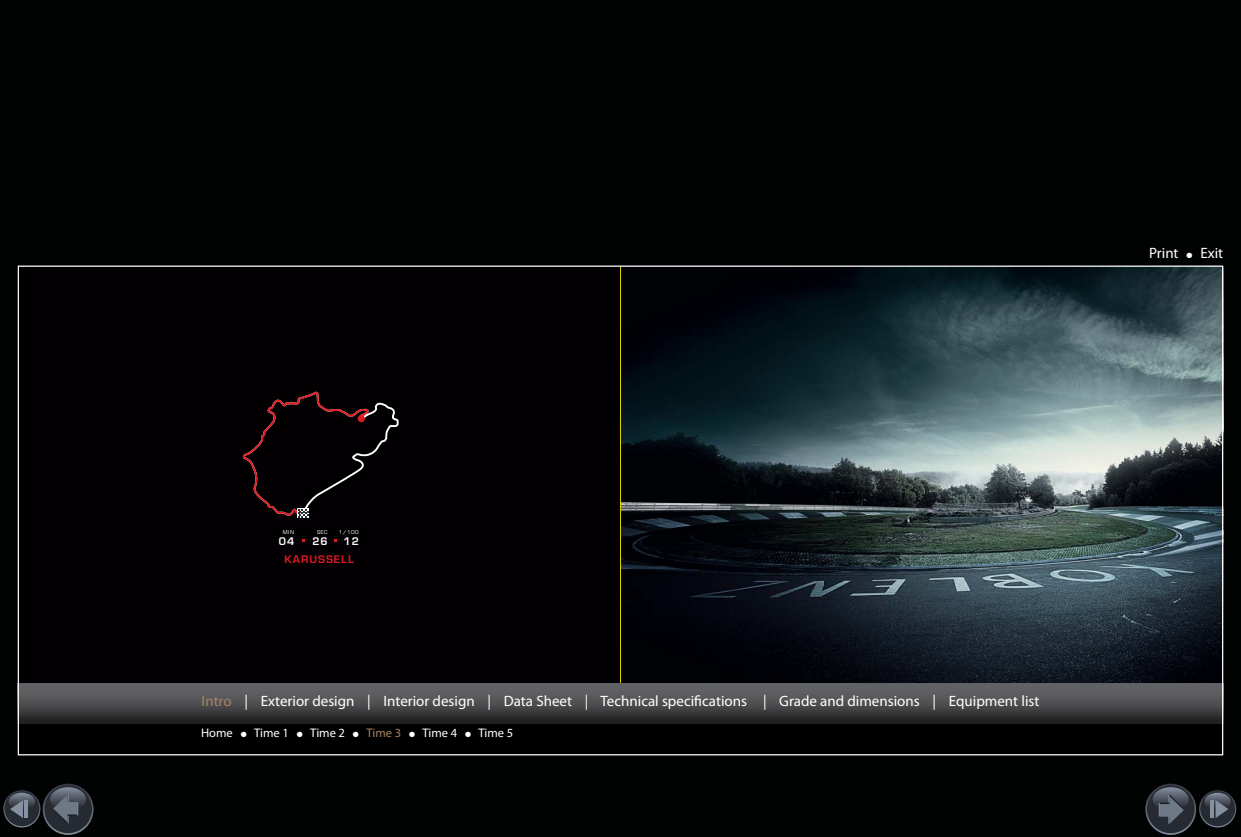
<style>
.page{position:relative;width:1241px;height:837px;background:#fff}
.page>*{position:absolute;margin:0;border:0;box-sizing:border-box;transform-origin:0 0}
.t1{font:15px "Myriad Pro";color:#fff}
.t2{font:12.5px "Myriad Pro";color:#fff}
.t3{font:600 10.25px/17.9px "Eurostile LT";letter-spacing:.1em;color:#e11a22}
.t4{font:600 10.25px "Eurostile LT";color:#fff}
.t5{font:5.12px "Eurostile LT";letter-spacing:.1em;color:#fff}
.s1{color:#fff}
.s2{color:#a58363}
</style>
<div class="page">
<div style="left:0;top:0;width:1240px;height:836px;background:#010202"></div>
<svg style="left:43px;top:783px;width:51px;height:51px"></svg>
<div style="left:44px;top:785px;width:48px;height:47px;background:#262a33;border-radius:50%"></div>
<svg style="left:50px;top:787px;width:36px;height:24px"></svg>
<svg style="left:3px;top:789px;width:37px;height:38px"></svg>
<div style="left:5px;top:791px;width:34px;height:34px;background:#262a33;border-radius:50%"></div>
<svg style="left:9px;top:792px;width:26px;height:18px"></svg>
<svg style="left:53px;top:794px;width:25px;height:30px"></svg>
<svg style="left:10px;top:799px;width:13px;height:18px"></svg>
<hr style="left:24px;top:799px;width:4px;height:18px;background:#8591a1">
<svg style="left:1145px;top:783px;width:50px;height:51px"></svg>
<div style="left:1146px;top:785px;width:48px;height:47px;background:#262a33;border-radius:50%"></div>
<svg style="left:1152px;top:787px;width:36px;height:24px"></svg>
<svg style="left:1198px;top:789px;width:37px;height:38px"></svg>
<div style="left:1200px;top:791px;width:34px;height:34px;background:#262a33;border-radius:50%"></div>
<svg style="left:1204px;top:792px;width:26px;height:18px"></svg>
<svg style="left:1158px;top:794px;width:25px;height:30px"></svg>
<svg style="left:1215px;top:799px;width:13px;height:18px"></svg>
<hr style="left:1210px;top:800px;width:3px;height:17px;background:#8591a1">
<img style="left:621px;top:267px;width:599px;height:416px">
<img style="left:620px;top:266px;width:1px;height:419px">
<svg style="left:297px;top:517px;width:12px;height:1px"></svg>
<svg style="left:242px;top:391px;width:157px;height:126px"></svg>
<div style="left:18px;top:683px;width:1204px;height:39px;background:linear-gradient(to bottom,#6e6f72,#292728)"></div>
<p class="t5" style="left:283px;top:529px;width:13px">MIN</p>
<p class="t5" style="left:317px;top:529px;width:12px">SEC</p>
<p class="t5" style="left:339px;top:529px;width:21px">1/100</p>
<p class="t4" style="left:279px;top:537px;width:17px">04</p>
<p class="t4" style="left:312px;top:537px;width:17px">26</p>
<p class="t3" style="left:284px;top:533px;width:76px;text-indent:59px"><span class="s1">12<br></span>KARUSSELL</p>
<p class="t1" style="left:202px;top:695px;width:839px"><span class="s2">Intro</span> | Exterior design | Interior design | Data Sheet | Technical specifications | Grade and dimensions | Equipment list</p>
<p class="t2" style="left:201px;top:727px;width:313px">Home ● Time 1 ● Time 2 ● <span class="s2">Time 3</span> ● Time 4 ● Time 5</p>
<p class="t1" style="left:1148px;top:247px;width:76px">Print ● Exit</p>
</div>
